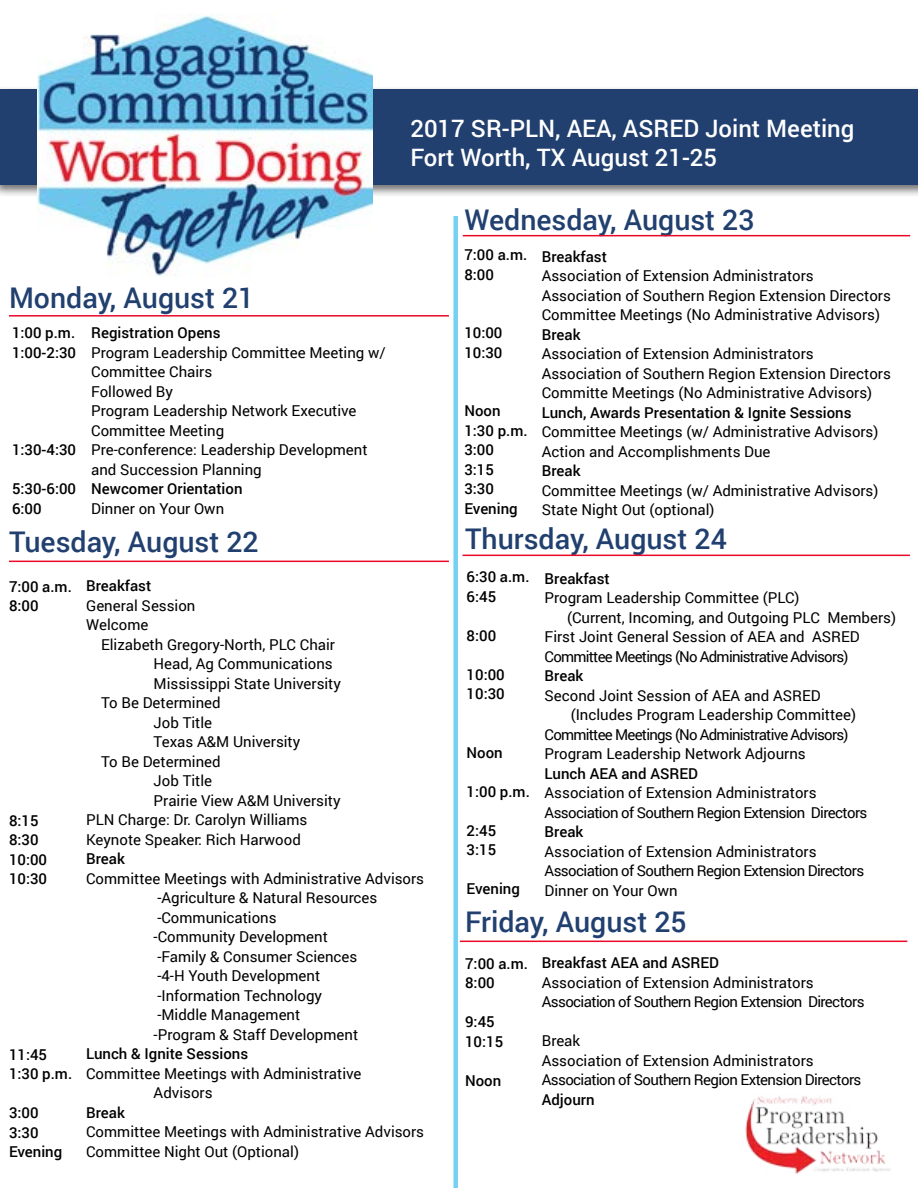
<style>
.page{position:relative;width:918px;height:1188px;background:#fff}
.page>*{position:absolute;margin:0;border:0;box-sizing:border-box;transform-origin:0 0}
.t1{font:500 28.5px "Roboto";color:#21406f}
.t2{font:500 24px/28.8px "Roboto";color:#fff}
.t3{font:15px/19.5px "Roboto";color:#000}
.t4{font:500 15px/19.5px "Roboto";color:#000}
.t5{font:15px/19.5px "Roboto";letter-spacing:-.04em;color:#000}
.t6{font:15px "Roboto";letter-spacing:-.05em;color:#000}
</style>
<div class="page">
<div style="left:0;top:86px;width:918px;height:111px;background:#000;opacity:.58"></div>
<div style="left:0;top:90px;width:918px;height:95px;background:#21406f"></div>
<div style="left:453px;top:216px;width:5px;height:972px;background:#75d1f4"></div>
<hr style="left:9px;top:315px;width:440px;height:2px;background:#ec0928">
<hr style="left:9px;top:561px;width:440px;height:1px;background:#ec0928">
<hr style="left:463px;top:235px;width:447px;height:1px;background:#ec0928">
<hr style="left:463px;top:555px;width:447px;height:1px;background:#ec0928">
<hr style="left:460px;top:941px;width:447px;height:1px;background:#ec0928">
<img style="left:745px;top:1096px;width:146px;height:78px">
<img style="left:38px;top:15px;width:335px;height:262px">
<h2 class="t2" style="left:410px;top:113px;width:446px">2017 SR-PLN, AEA, ASRED Joint Meeting<br>Fort Worth, TX August 21-25</h2>
<h1 class="t1" style="left:9px;top:277px;width:247px">Monday, August 21</h1>
<p class="t4" style="left:12px;top:322px;width:66px">1:00 p.m.<br>1:00-2:30</p>
<p class="t4" style="left:12px;top:439px;width:66px">1:30-4:30</p>
<p class="t4" style="left:12px;top:478px;width:66px">5:30-6:00<br>6:00</p>
<p class="t4" style="left:91px;top:322px;width:131px">Registration Opens</p>
<p class="t3" style="left:91px;top:342px;width:296px">Program Leadership Committee Meeting w/<br>Committee Chairs<br>Followed By<br>Program Leadership Network Executive<br>Committee Meeting<br>Pre-conference: Leadership Development and Succession Planning</p>
<p class="t4" style="left:91px;top:478px;width:153px">Newcomer Orientation</p>
<p class="t3" style="left:91px;top:498px;width:134px">Dinner on Your Own</p>
<h1 class="t1" style="left:9px;top:522px;width:251px">Tuesday, August 22</h1>
<p class="t4" style="left:86px;top:576px;width:67px">Breakfast</p>
<p class="t3" style="left:86px;top:595px;width:111px">General Session<br>Welcome</p>
<p class="t3" style="left:101px;top:634px;width:235px">Elizabeth Gregory-North, PLC Chair</p>
<p class="t3" style="left:154px;top:654px;width:181px">Head, Ag Communications</p>
<p class="t3" style="left:154px;top:673px;width:189px">Mississippi State University</p>
<p class="t3" style="left:101px;top:693px;width:121px">To Be Determined</p>
<p class="t3" style="left:154px;top:712px;width:60px">Job Title</p>
<p class="t3" style="left:154px;top:732px;width:148px">Texas A&amp;M University</p>
<p class="t3" style="left:101px;top:751px;width:121px">To Be Determined</p>
<p class="t3" style="left:154px;top:771px;width:60px">Job Title</p>
<p class="t3" style="left:154px;top:790px;width:188px">Prairie View A&amp;M University</p>
<p class="t3" style="left:86px;top:810px;width:223px">PLN Charge: Dr. Carolyn Williams</p>
<p class="t3" style="left:86px;top:829px;width:216px">Keynote Speaker: Rich Harwood</p>
<p class="t4" style="left:86px;top:849px;width:40px">Break</p>
<p class="t3" style="left:154px;top:868px;width:272px;text-indent:-67px">Committee Meetings with Administrative Advisors -Agriculture &amp; Natural Resources -Communications<br>-Community Development<br>-Family &amp; Consumer Sciences<br>-4-H Youth Development<br>-Information Technology<br>-Middle Management<br>-Program &amp; Staff Development</p>
<p class="t4" style="left:86px;top:1044px;width:164px">Lunch &amp; Ignite Sessions</p>
<p class="t3" style="left:154px;top:1063px;width:209px;text-indent:-68px">Committee Meetings with Administrative<br>Advisors</p>
<p class="t4" style="left:86px;top:1102px;width:40px">Break</p>
<p class="t3" style="left:86px;top:1122px;width:340px">Committee Meetings with Administrative Advisors<br>Committee Night Out (Optional)</p>
<p class="t4" style="left:9px;top:576px;width:64px">7:00 a.m.<br>8:00</p>
<p class="t4" style="left:9px;top:810px;width:40px">8:15<br>8:30<br>10:00<br>10:30</p>
<p class="t4" style="left:9px;top:1044px;width:65px">11:45<br>1:30 p.m.</p>
<p class="t4" style="left:9px;top:1102px;width:55px">3:00<br>3:30<br>Evening</p>
<h1 class="t1" style="left:464px;top:199px;width:292px">Wednesday, August 23</h1>
<p class="t4" style="left:464px;top:244px;width:64px">7:00 a.m.<br>8:00</p>
<p class="t4" style="left:464px;top:322px;width:40px">10:00<br>10:30</p>
<p class="t4" style="left:464px;top:400px;width:65px">Noon<br>1:30 p.m.<br>3:00<br>3:15<br>3:30<br>Evening</p>
<p class="t4" style="left:542px;top:246px;width:67px">Breakfast</p>
<p class="t3" style="left:542px;top:266px;width:351px">Association of Extension Administrators<br>Association of Southern Region Extension Directors<br>Committee Meetings (No Administrative Advisors)</p>
<p class="t4" style="left:542px;top:324px;width:40px">Break</p>
<p class="t3" style="left:542px;top:344px;width:351px">Association of Extension Administrators<br>Association of Southern Region Extension Directors<br>Committe Meetings (No Administrative Advisors)</p>
<p class="t4" style="left:542px;top:402px;width:311px">Lunch, Awards Presentation &amp; Ignite Sessions</p>
<p class="t3" style="left:542px;top:422px;width:338px">Committee Meetings (w/ Administrative Advisors)<br>Action and Accomplishments Due</p>
<p class="t4" style="left:542px;top:460px;width:40px">Break</p>
<p class="t3" style="left:542px;top:480px;width:338px">Committee Meetings (w/ Administrative Advisors)<br>State Night Out (optional)</p>
<h1 class="t1" style="left:465px;top:519px;width:263px">Thursday, August 24</h1>
<p class="t4" style="left:467px;top:567px;width:64px">6:30 a.m.<br>6:45</p>
<p class="t4" style="left:467px;top:625px;width:31px">8:00</p>
<p class="t4" style="left:467px;top:664px;width:40px">10:00<br>10:30</p>
<p class="t4" style="left:467px;top:742px;width:38px">Noon</p>
<p class="t4" style="left:467px;top:781px;width:65px">1:00 p.m.</p>
<p class="t4" style="left:467px;top:820px;width:31px">2:45<br>3:15</p>
<p class="t4" style="left:467px;top:879px;width:55px">Evening</p>
<p class="t4" style="left:545px;top:568px;width:67px">Breakfast</p>
<p class="t3" style="left:545px;top:588px;width:256px">Program Leadership Committee (PLC)</p>
<p class="t3" style="left:567px;top:607px;width:331px">(Current, Incoming, and Outgoing PLC Members)</p>
<p class="t3" style="left:545px;top:627px;width:317px">First Joint General Session of AEA and ASRED</p>
<p class="t6" style="left:545px;top:646px;width:305px">Committee Meetings (No Administrative Advisors)</p>
<p class="t4" style="left:545px;top:666px;width:40px">Break</p>
<p class="t3" style="left:545px;top:685px;width:278px">Second Joint Session of AEA and ASRED</p>
<p class="t3" style="left:571px;top:705px;width:287px">(Includes Program Leadership Committee)</p>
<p class="t6" style="left:545px;top:724px;width:305px">Committee Meetings (No Administrative Advisors)</p>
<p class="t3" style="left:545px;top:744px;width:263px">Program Leadership Network Adjourns</p>
<p class="t4" style="left:545px;top:763px;width:155px">Lunch AEA and ASRED</p>
<p class="t5" style="left:545px;top:783px;width:324px">Association of Extension Administrators<br>Association of Southern Region Extension Directors</p>
<p class="t4" style="left:545px;top:822px;width:40px">Break</p>
<p class="t3" style="left:545px;top:841px;width:321px">Association of Extension Administrators<br>Association of Southern Region Extension Directors<br>Dinner on Your Own</p>
<h1 class="t1" style="left:465px;top:902px;width:223px">Friday, August 25</h1>
<p class="t4" style="left:465px;top:953px;width:64px">7:00 a.m.<br>8:00</p>
<p class="t4" style="left:465px;top:1012px;width:40px">9:45<br>10:15</p>
<p class="t4" style="left:465px;top:1070px;width:38px">Noon</p>
<p class="t4" style="left:542px;top:953px;width:179px">Breakfast AEA and ASRED</p>
<p class="t5" style="left:542px;top:972px;width:324px">Association of Extension Administrators<br>Association of Southern Region Extension Directors</p>
<p class="t5" style="left:542px;top:1031px;width:321px">Break<br>Association of Extension Administrators<br>Association of Southern Region Extension Directors</p>
<p class="t4" style="left:542px;top:1089px;width:54px">Adjourn</p>
</div>
